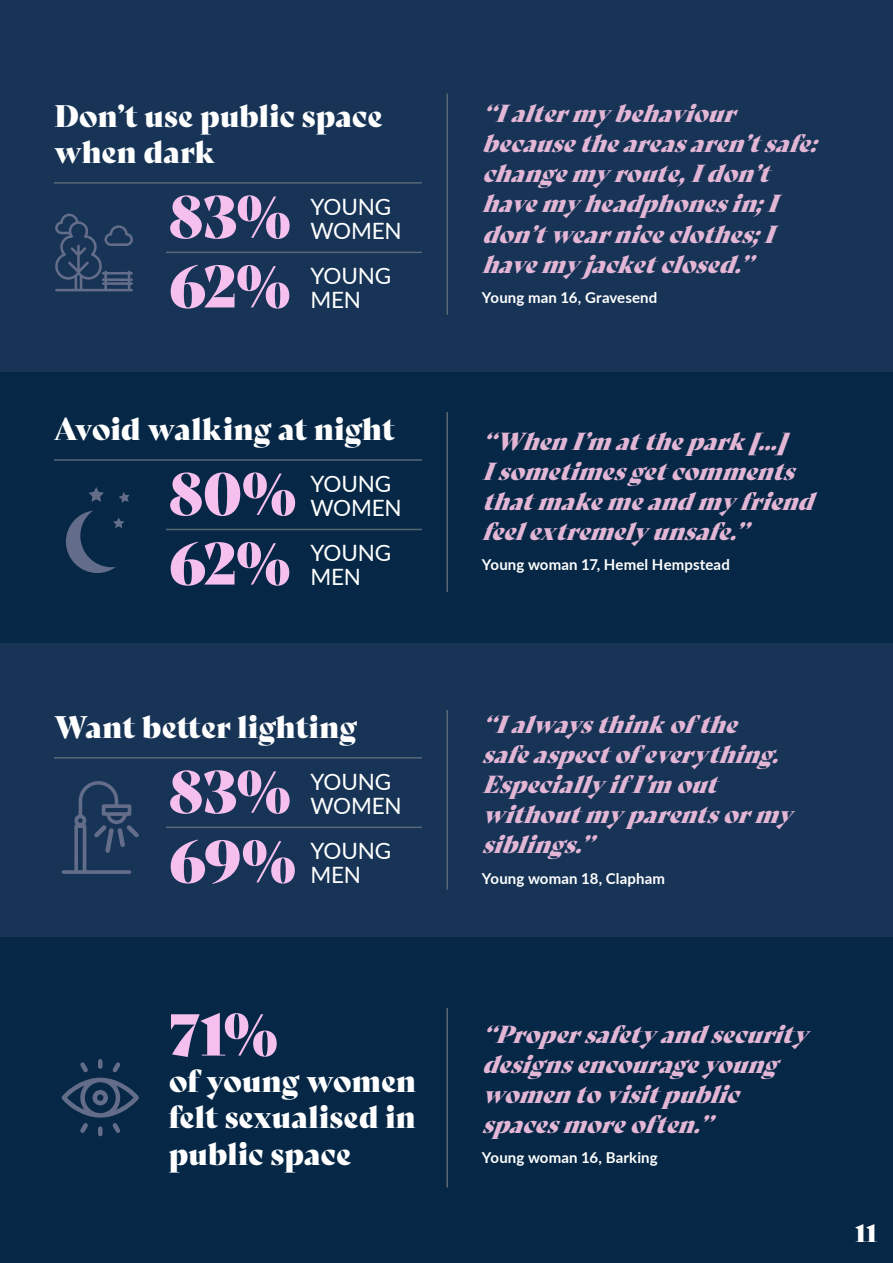
<style>
.page{position:relative;width:893px;height:1263px;background:#062846}
.page>*{position:absolute;margin:0;border:0;box-sizing:border-box;transform-origin:0 0}
.t1{font:57.3px "Bely Display";letter-spacing:-.015em;color:#f5c0ee}
.t2{font:30.3px/36.5px "Bely Display";color:#fff;text-align:justify}
.t3{font:italic 24px/30px "Bely Display";color:#e3b6d5}
.t4{font:24px "Bely Display";color:#fff}
.t5{font:22.5px/24px "Lato";letter-spacing:-.005em;color:#fff}
.t6{font:700 15px "Lato";letter-spacing:.01em;color:#fff}
</style>
<div class="page">
<hr style="left:446px;top:1008px;width:2px;height:179px;background:#5a6876">
<div style="left:0;top:0;width:893px;height:371px;background:#173456"></div>
<div style="left:0;top:644px;width:893px;height:293px;background:#173456"></div>
<hr style="left:54px;top:182px;width:368px;height:2px;background:#5a6876">
<hr style="left:446px;top:94px;width:2px;height:221px;background:#5a6876">
<hr style="left:166px;top:252px;width:256px;height:1px;background:#5a6876">
<hr style="left:54px;top:459px;width:368px;height:2px;background:#5a6876">
<hr style="left:446px;top:412px;width:2px;height:180px;background:#5a6876">
<hr style="left:166px;top:529px;width:256px;height:1px;background:#5a6876">
<hr style="left:54px;top:757px;width:368px;height:1px;background:#5a6876">
<hr style="left:446px;top:710px;width:2px;height:180px;background:#5a6876">
<hr style="left:166px;top:826px;width:256px;height:2px;background:#5a6876">
<svg style="left:89px;top:487px;width:15px;height:15px"></svg>
<svg style="left:66px;top:510px;width:58px;height:63px"></svg>
<svg style="left:119px;top:492px;width:11px;height:11px"></svg>
<svg style="left:62px;top:781px;width:77px;height:93px"></svg>
<svg style="left:55px;top:213px;width:78px;height:78px"></svg>
<svg style="left:61px;top:1059px;width:78px;height:77px"></svg>
<p class="t2" style="left:54px;top:95px;width:330px">Don’t use public space when dark</p>
<p class="t1" style="left:169px;top:171px;width:124px">83%</p>
<p class="t5" style="left:310px;top:193px;width:93px">YOUNG<br>WOMEN</p>
<p class="t5" style="left:310px;top:263px;width:82px">YOUNG</p>
<p class="t1" style="left:169px;top:240px;width:124px">62%</p>
<p class="t5" style="left:310px;top:287px;width:52px">MEN</p>
<p class="t2" style="left:54px;top:408px;width:343px">Avoid walking at night</p>
<p class="t1" style="left:169px;top:448px;width:130px">80%</p>
<p class="t5" style="left:310px;top:471px;width:93px">YOUNG<br>WOMEN</p>
<p class="t5" style="left:310px;top:540px;width:82px">YOUNG</p>
<p class="t1" style="left:169px;top:518px;width:124px">62%</p>
<p class="t5" style="left:310px;top:564px;width:52px">MEN</p>
<p class="t2" style="left:54px;top:706px;width:305px">Want better lighting</p>
<p class="t1" style="left:169px;top:746px;width:124px">83%</p>
<p class="t5" style="left:310px;top:768px;width:93px">YOUNG<br>WOMEN</p>
<p class="t5" style="left:310px;top:838px;width:82px">YOUNG</p>
<p class="t1" style="left:169px;top:815px;width:130px">69%</p>
<p class="t5" style="left:310px;top:862px;width:52px">MEN</p>
<p class="t1" style="left:169px;top:989px;width:112px">71%</p>
<p class="t2" style="left:169px;top:1060px;width:249px">of young women felt sexualised in public space</p>
<p class="t3" style="left:482px;top:97px;width:348px">“Ialtermybehaviour becausetheareasaren’tsafe: changemyroute,Idon’t havemyheadphonesin;I don’twearniceclothes;I havemyjacketclosed.”</p>
<p class="t6" style="left:482px;top:287px;width:177px">Young man 16, Gravesend</p>
<p class="t3" style="left:482px;top:424px;width:345px">“WhenI’matthepark[…]<br>Isometimesgetcomments thatmakemeandmyfriend feelextremelyunsafe.”</p>
<p class="t6" style="left:482px;top:554px;width:249px">Young woman 17, Hemel Hempstead</p>
<p class="t3" style="left:482px;top:708px;width:324px">“Ialwaysthinkofthe safeaspectofeverything.<br>EspeciallyifI’mout withoutmyparentsormy siblings.”</p>
<p class="t6" style="left:482px;top:868px;width:185px">Young woman 18, Clapham</p>
<p class="t3" style="left:482px;top:1017px;width:339px">“Propersafetyandsecurity designsencourageyoung womentovisitpublic spacesmoreoften.”</p>
<p class="t6" style="left:482px;top:1147px;width:177px">Young woman 16, Barking</p>
<p class="t4" style="left:855px;top:1214px;width:23px">11</p>
</div>
